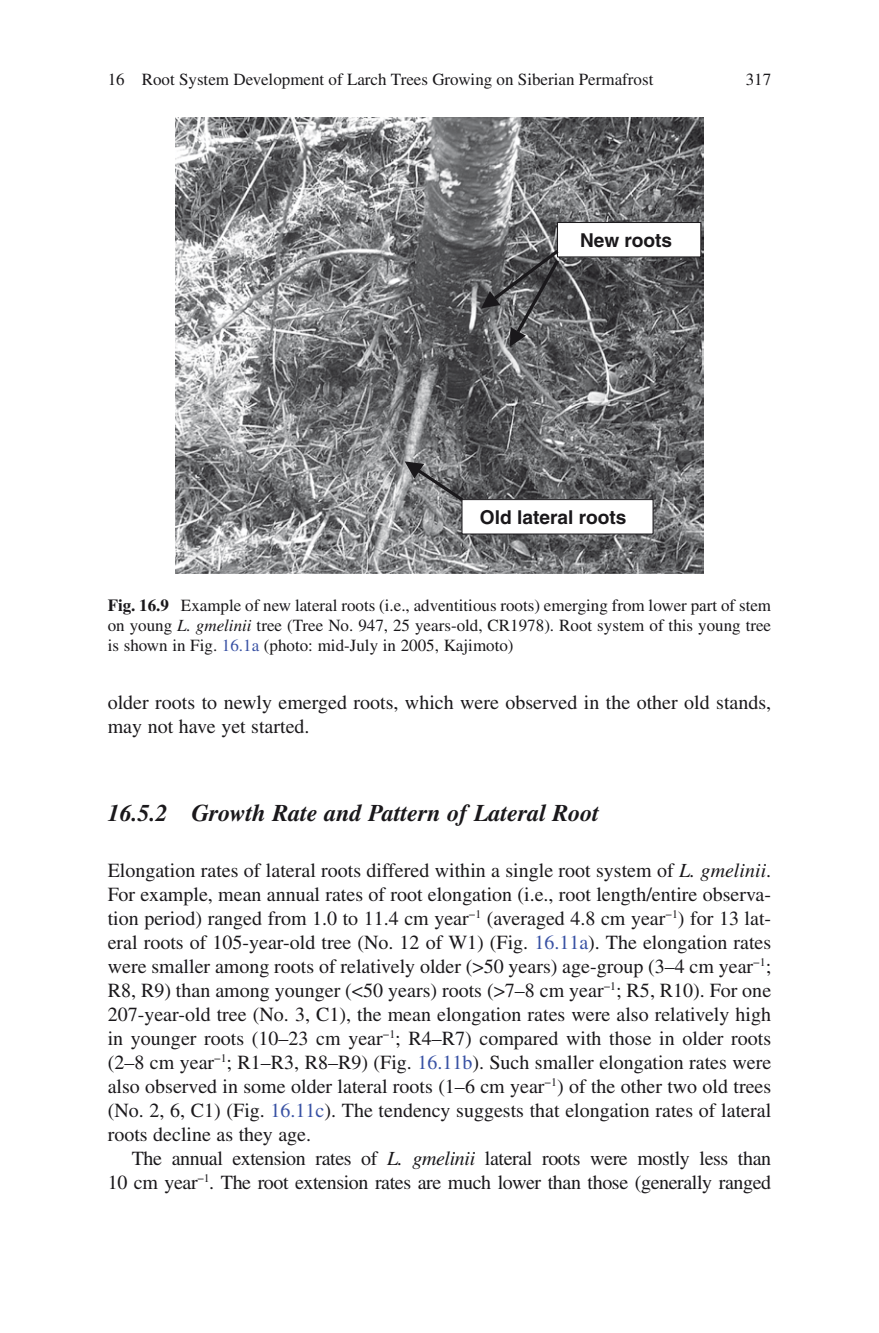
<style>
.page{position:relative;width:879px;height:1333px;background:#fff}
.page>*{position:absolute;margin:0;border:0;box-sizing:border-box;transform-origin:0 0}
.t1{font:italic 700 24px "Times";color:#1a181b}
.t2{font:20px/24px "Times";letter-spacing:-.015em;color:#1a181b}
.t3{font:700 19px "Helvetica";color:#1a181b}
.t4{font:17px/20px "Times";color:#1a181b;text-align:justify}
.s1{font-weight:700}
.s2{font-style:italic}
.s3{color:#3952a4}
</style>
<div class="page">
<img style="left:175px;top:117px;width:528px;height:456px">
<div style="left:557px;top:222px;width:144px;height:35px;background:#fff"></div>
<div style="left:557px;top:222px;width:144px;height:35px;border:1px solid #1a181b"></div>
<div style="left:462px;top:499px;width:191px;height:35px;background:#fff"></div>
<div style="left:462px;top:499px;width:191px;height:35px;border:1px solid #1a181b"></div>
<svg style="left:481px;top:247px;width:81px;height:100px;background:#5e5e60"></svg>
<svg style="left:405px;top:461px;width:61px;height:43px;background:#77777a"></svg>
<p class="t4" style="left:108px;top:70px;width:547px">16 Root System Development of Larch Trees Growing on Siberian Permafrost</p>
<p class="t4" style="left:746px;top:70px;width:27px">317</p>
<p class="t3" style="left:580px;top:229px;width:94px">New roots</p>
<p class="t3" style="left:480px;top:506px;width:148px">Old lateral roots</p>
<p class="t4" style="left:108px;top:595px;width:665px"><span class="s1">Fig. 16.9</span> Example of new lateral roots (i.e., adventitious roots) emerging from lower part of stem on young <span class="s2">L. gmelinii</span> tree (Tree No. 947, 25 years-old, CR1978). Root system of this young tree is shown in Fig. <span class="s3">16.1a</span> (photo: mid-July in 2005, Kajimoto)</p>
<p class="t2" style="left:108px;top:690px;width:665px">older roots to newly emerged roots, which were observed in the other old stands, may not have yet started.</p>
<p class="t1" style="left:108px;top:798px;width:493px">16.5.2 Growth Rate and Pattern of Lateral Root</p>
<p class="t2" style="left:108px;top:858px;width:665px;text-align:justify">Elongation rates of lateral roots differed within a single root system of <span class="s2">L. gmelinii</span>.<br>For example, mean annual rates of root elongation (i.e., root length/entire observa&shy;tion period) ranged from 1.0 to 11.4 cm year<sup>−1</sup> (averaged 4.8 cm year<sup>−1</sup>) for 13 lat&shy;eral roots of 105-year-old tree (No. 12 of W1) (Fig. <span class="s3">16.11a</span>). The elongation rates were smaller among roots of relatively older (&gt;50 years) age-group (3–4 cm year<sup>−1</sup>; R8, R9) than among younger (&lt;50 years) roots (&gt;7–8 cm year<sup>−1</sup>; R5, R10). For one 207-year-old tree (No. 3, C1), the mean elongation rates were also relatively high in younger roots (10–23 cm year<sup>−1</sup>; R4–R7) compared with those in older roots (2–8 cm year<sup>−1</sup>; R1–R3, R8–R9) (Fig. <span class="s3">16.11b</span>). Such smaller elongation rates were also observed in some older lateral roots (1–6 cm year<sup>−1</sup>) of the other two old trees (No. 2, 6, C1) (Fig. <span class="s3">16.11c</span>). The tendency suggests that elongation rates of lateral roots decline as they age.</p>
<p class="t2" style="left:108px;top:1146px;width:665px;text-align:right">The annual extension rates of <span class="s2">L. gmelinii</span> lateral roots were mostly less than<br>10 cm year<sup>−1</sup>. The root extension rates are much lower than those (generally ranged</p>
</div>
